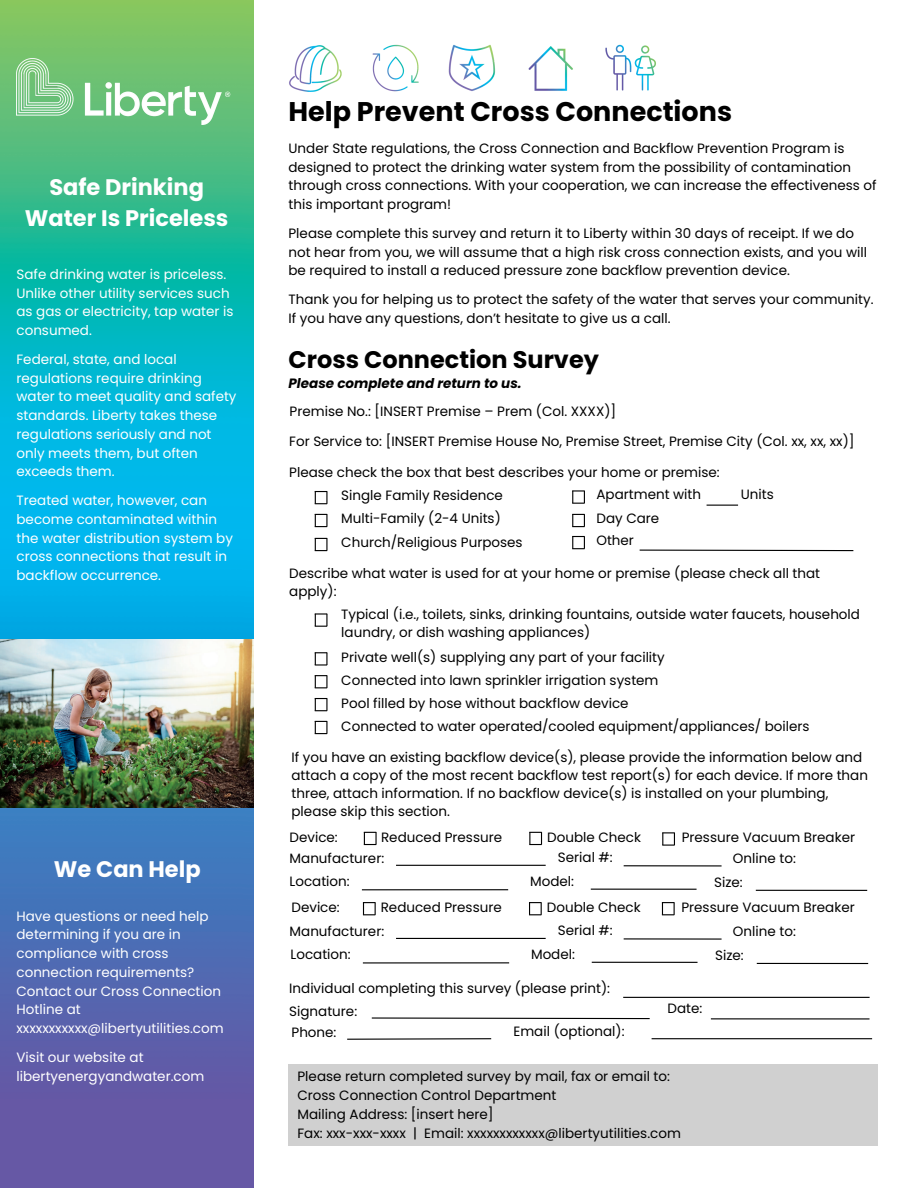
<style>
.page{position:relative;width:918px;height:1188px;background:#fff}
.page>*{position:absolute;margin:0;border:0;box-sizing:border-box;transform-origin:0 0}
.t1{font:700 27px "Poppins";color:#000}
.t2{font:700 24px "Poppins";color:#000}
.t3{font:700 22.5px/31.5px "Poppins";color:#fff;text-align:center}
.t4{font:13.5px/18.8px "Poppins";color:#000}
.t5{font:13.5px/18.8px "Poppins";color:#fff}
.t6{font:italic 700 13.5px "Poppins";color:#000}
</style>
<div class="page">
<img style="left:0;top:0;width:6px;height:1188px">
<img style="left:6px;top:0;width:19px;height:1188px">
<img style="left:250px;top:0;width:4px;height:1188px">
<img style="left:25px;top:0;width:6px;height:1188px">
<img style="left:31px;top:0;width:74px;height:1188px">
<img style="left:105px;top:0;width:2px;height:1188px">
<img style="left:107px;top:0;width:143px;height:1188px">
<img style="left:113px;top:0;width:131px;height:1188px">
<img style="left:119px;top:0;width:68px;height:1188px">
<img style="left:187px;top:0;width:12px;height:1188px">
<img style="left:0;top:639px;width:253px;height:169px">
<img style="left:528px;top:46px;width:45px;height:45px">
<img style="left:289px;top:45px;width:53px;height:47px">
<img style="left:605px;top:44px;width:51px;height:47px">
<img style="left:372px;top:44px;width:47px;height:48px">
<img style="left:449px;top:44px;width:47px;height:47px">
<img style="left:17px;top:58px;width:213px;height:67px">
<div style="left:289px;top:1064px;width:589px;height:82px;background:#d0d0d0"></div>
<svg style="left:315px;top:613px;width:13px;height:14px"></svg>
<svg style="left:315px;top:652px;width:13px;height:14px"></svg>
<svg style="left:315px;top:675px;width:13px;height:13px"></svg>
<svg style="left:315px;top:698px;width:13px;height:13px"></svg>
<svg style="left:315px;top:721px;width:13px;height:13px"></svg>
<hr style="left:396px;top:865px;width:150px;height:1px;background:#000">
<hr style="left:624px;top:865px;width:98px;height:1px;background:#000">
<hr style="left:362px;top:889px;width:146px;height:1px;background:#000">
<hr style="left:591px;top:889px;width:106px;height:1px;background:#000">
<hr style="left:756px;top:890px;width:111px;height:1px;background:#000">
<svg style="left:364px;top:832px;width:13px;height:13px"></svg>
<svg style="left:529px;top:832px;width:13px;height:13px"></svg>
<svg style="left:662px;top:832px;width:13px;height:14px"></svg>
<svg style="left:363px;top:902px;width:13px;height:13px"></svg>
<svg style="left:529px;top:902px;width:13px;height:13px"></svg>
<svg style="left:662px;top:902px;width:13px;height:13px"></svg>
<hr style="left:623px;top:997px;width:247px;height:1px;background:#000">
<svg style="left:371px;top:1017px;width:279px;height:3px"></svg>
<hr style="left:711px;top:1018px;width:159px;height:2px;background:#000">
<svg style="left:639px;top:549px;width:215px;height:3px"></svg>
<hr style="left:707px;top:505px;width:31px;height:1px;background:#000">
<svg style="left:315px;top:491px;width:13px;height:13px"></svg>
<svg style="left:315px;top:514px;width:13px;height:13px"></svg>
<svg style="left:315px;top:538px;width:13px;height:13px"></svg>
<svg style="left:572px;top:490px;width:13px;height:14px"></svg>
<svg style="left:572px;top:514px;width:13px;height:13px"></svg>
<svg style="left:572px;top:536px;width:13px;height:13px"></svg>
<hr style="left:652px;top:1038px;width:220px;height:1px;background:#000">
<svg style="left:347px;top:1038px;width:145px;height:2px"></svg>
<hr style="left:396px;top:938px;width:150px;height:1px;background:#000">
<hr style="left:624px;top:938px;width:98px;height:2px;background:#000">
<hr style="left:363px;top:962px;width:146px;height:2px;background:#000">
<hr style="left:592px;top:962px;width:106px;height:1px;background:#000">
<hr style="left:757px;top:963px;width:111px;height:1px;background:#000">
<h3 class="t3" style="left:25px;top:171px;width:205px">Safe Drinking<br>Water Is Priceless</h3>
<p class="t5" style="left:17px;top:265px;width:218px">Safe drinking water is priceless.<br>Unlike other utility services such as gas or electricity, tap water is consumed.</p>
<p class="t5" style="left:17px;top:350px;width:222px">Federal, state, and local regulations require drinking water to meet quality and safety standards. Liberty takes these regulations seriously and not only meets them, but often exceeds them.</p>
<p class="t5" style="left:17px;top:491px;width:218px">Treated water, however, can become contaminated within the water distribution system by cross connections that result in backflow occurrence.</p>
<h3 class="t3" style="left:54px;top:854px;width:148px">We Can Help</h3>
<p class="t5" style="left:17px;top:906px;width:209px">Have questions or need help determining if you are in compliance with cross connection requirements?<br>Contact our Cross Connection<br>Hotline at xxxxxxxxxxx@libertyutilities.com</p>
<p class="t5" style="left:17px;top:1048px;width:189px">Visit our website at libertyenergyandwater.com</p>
<h1 class="t1" style="left:289px;top:92px;width:445px">Help Prevent Cross Connections</h1>
<p class="t4" style="left:289px;top:139px;width:590px">Under State regulations, the Cross Connection and Backflow Prevention Program is designed to protect the drinking water system from the possibility of contamination through cross connections. With your cooperation, we can increase the effectiveness of this important program!</p>
<p class="t4" style="left:289px;top:224px;width:580px">Please complete this survey and return it to Liberty within 30 days of receipt. If we do not hear from you, we will assume that a high risk cross connection exists, and you will be required to install a reduced pressure zone backflow prevention device.</p>
<p class="t4" style="left:289px;top:290px;width:587px">Thank you for helping us to protect the safety of the water that serves your community.<br>If you have any questions, don’t hesitate to give us a call.</p>
<h2 class="t2" style="left:289px;top:343px;width:312px">Cross Connection Survey</h2>
<p class="t6" style="left:289px;top:374px;width:235px">Please complete and return to us.</p>
<p class="t4" style="left:290px;top:402px;width:328px">Premise No.: [INSERT Premise – Prem (Col. XXXX)]</p>
<p class="t4" style="left:289px;top:432px;width:567px">For Service to: [INSERT Premise House No, Premise Street, Premise City (Col. xx, xx, xx)]</p>
<p class="t4" style="left:341px;top:461px;width:380px;line-height:22.8px;text-indent:-52px">Please check the box that best describes your home or premise:<br>Single Family Residence<br>Multi-Family (2-4 Units)</p>
<p class="t4" style="left:596px;top:485px;width:106px">Apartment with</p>
<p class="t4" style="left:741px;top:485px;width:35px">Units</p>
<p class="t4" style="left:596px;top:531px;width:39px">Other</p>
<p class="t4" style="left:596px;top:509px;width:64px">Day Care</p>
<p class="t4" style="left:341px;top:533px;width:183px">Church/Religious Purposes</p>
<p class="t4" style="left:289px;top:564px;width:532px;line-height:18px">Describe what water is used for at your home or premise (please check all that apply):</p>
<p class="t4" style="left:341px;top:605px;width:520px;line-height:18px">Typical (i.e., toilets, sinks, drinking fountains, outside water faucets, household laundry, or dish washing appliances)</p>
<p class="t4" style="left:341px;top:646px;width:470px;line-height:23px">Private well(s) supplying any part of your facility<br>Connected into lawn sprinkler irrigation system<br>Pool filled by hose without backflow device<br>Connected to water operated/cooled equipment/appliances/ boilers</p>
<p class="t4" style="left:292px;top:748px;width:578px;line-height:18px">If you have an existing backflow device(s), please provide the information below and attach a copy of the most recent backflow test report(s) for each device. If more than three, attach information. If no backflow device(s) is installed on your plumbing, please skip this section.</p>
<p class="t4" style="left:290px;top:828px;width:50px">Device:</p>
<p class="t4" style="left:381px;top:828px;width:123px">Reduced Pressure</p>
<p class="t4" style="left:547px;top:828px;width:95px">Double Check</p>
<p class="t4" style="left:682px;top:828px;width:175px">Pressure Vacuum Breaker</p>
<p class="t4" style="left:290px;top:849px;width:96px">Manufacturer:</p>
<p class="t4" style="left:558px;top:848px;width:56px">Serial #:</p>
<p class="t4" style="left:733px;top:849px;width:64px">Online to:</p>
<p class="t4" style="left:290px;top:872px;width:62px">Location:</p>
<p class="t4" style="left:530px;top:872px;width:45px">Model:</p>
<p class="t4" style="left:714px;top:873px;width:30px">Size:</p>
<p class="t4" style="left:292px;top:898px;width:50px">Device:</p>
<p class="t4" style="left:381px;top:898px;width:123px">Reduced Pressure</p>
<p class="t4" style="left:547px;top:898px;width:95px">Double Check</p>
<p class="t4" style="left:681px;top:898px;width:175px">Pressure Vacuum Breaker</p>
<p class="t4" style="left:290px;top:922px;width:96px">Manufacturer:</p>
<p class="t4" style="left:558px;top:921px;width:56px">Serial #:</p>
<p class="t4" style="left:733px;top:922px;width:64px">Online to:</p>
<p class="t4" style="left:291px;top:945px;width:62px">Location:</p>
<p class="t4" style="left:531px;top:945px;width:45px">Model:</p>
<p class="t4" style="left:715px;top:946px;width:30px">Size:</p>
<p class="t4" style="left:289px;top:977px;width:322px;line-height:22.6px">Individual completing this survey (please print):<br>Signature:</p>
<p class="t4" style="left:292px;top:1023px;width:46px">Phone:</p>
<p class="t4" style="left:513px;top:1021px;width:113px">Email (optional):</p>
<p class="t4" style="left:668px;top:999px;width:36px">Date:</p>
<p class="t4" style="left:298px;top:1067px;width:385px">Please return completed survey by mail, fax or email to:<br>Cross Connection Control Department<br>Mailing Address: [insert here]<br>Fax: xxx-xxx-xxxx | Email: xxxxxxxxxxxx@libertyutilities.com</p>
</div>
